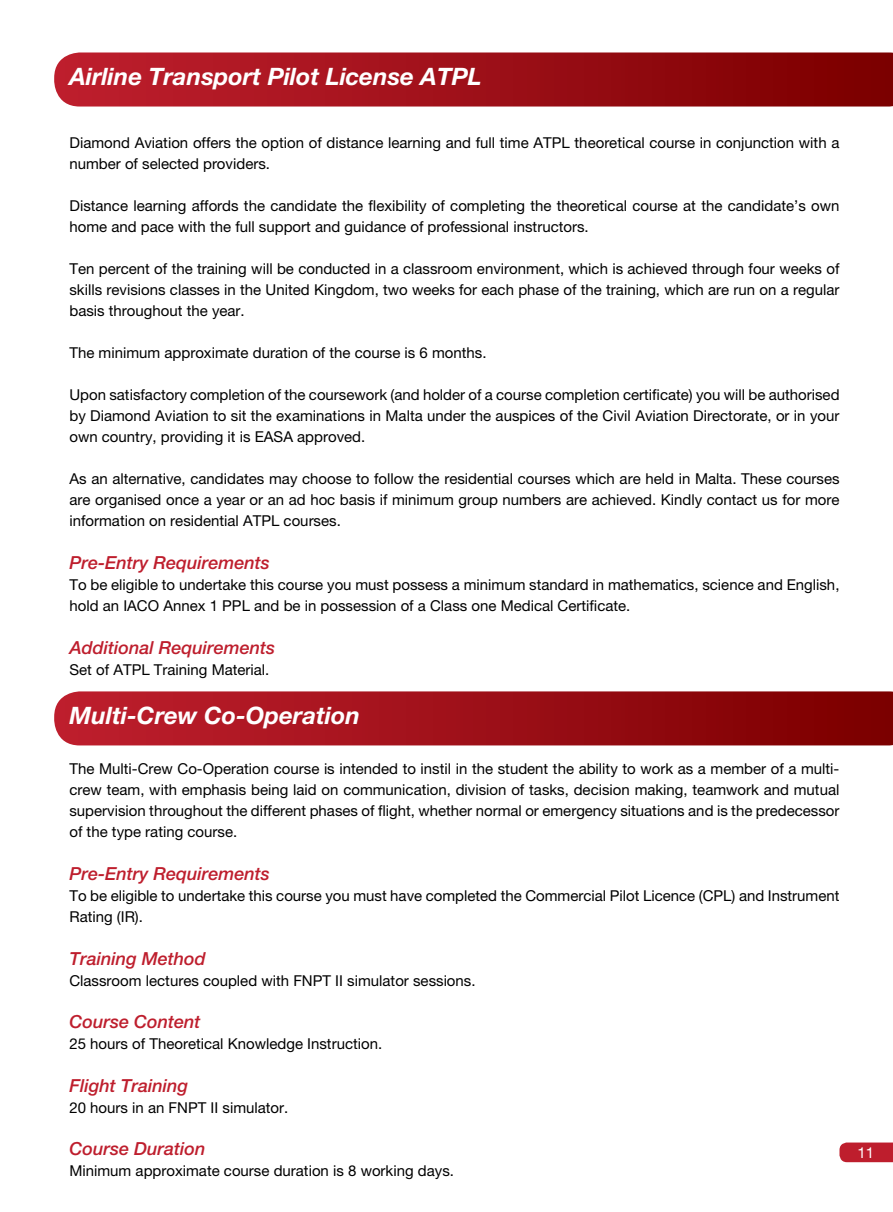
<style>
.page{position:relative;width:893px;height:1212px;background:#fff}
.page>*{position:absolute;margin:0;border:0;box-sizing:border-box;transform-origin:0 0}
.t1{font:italic 700 24px "Helvetica Neue LT Pro";color:#fff}
.t2{font:italic 500 18px "Helvetica Neue LT Pro";color:#be1e2d}
.t3{font:15px/21px "Helvetica Neue LT Pro";color:#000}
.t4{font:15px "Helvetica Neue LT Pro";color:#fff}
</style>
<div class="page">
<svg style="left:839px;top:1142px;width:54px;height:20px"></svg>
<svg style="left:54px;top:52px;width:839px;height:55px;background:#9f141c"></svg>
<svg style="left:54px;top:691px;width:839px;height:54px;background:#9e121a"></svg>
<h1 class="t1" style="left:69px;top:62px;width:414px">Airline Transport Pilot License ATPL</h1>
<p class="t3" style="left:69px;top:132px;width:771px">Diamond Aviation offers the option of distance learning and full time ATPL theoretical course in conjunction with a number of selected providers.</p>
<p class="t3" style="left:69px;top:195px;width:771px">Distance learning affords the candidate the flexibility of completing the theoretical course at the candidate’s own home and pace with the full support and guidance of professional instructors.</p>
<p class="t3" style="left:69px;top:258px;width:772px;text-align:justify">Ten percent of the training will be conducted in a classroom environment, which is achieved through four weeks of skills revisions classes in the United Kingdom, two weeks for each phase of the training, which are run on a regular basis throughout the year.</p>
<p class="t3" style="left:69px;top:342px;width:416px">The minimum approximate duration of the course is 6 months.</p>
<p class="t3" style="left:69px;top:384px;width:772px;text-align:justify">Upon satisfactory completion of the coursework (and holder of a course completion certificate) you will be authorised by Diamond Aviation to sit the examinations in Malta under the auspices of the Civil Aviation Directorate, or in your own country, providing it is EASA approved.</p>
<p class="t3" style="left:69px;top:468px;width:772px;text-align:justify">As an alternative, candidates may choose to follow the residential courses which are held in Malta. These courses are organised once a year or an ad hoc basis if minimum group numbers are achieved. Kindly contact us for more information on residential ATPL courses.</p>
<p class="t2" style="left:69px;top:552px;width:202px">Pre-Entry Requirements</p>
<p class="t3" style="left:69px;top:574px;width:771px">To be eligible to undertake this course you must possess a minimum standard in mathematics, science and English, hold an IACO Annex 1 PPL and be in possession of a Class one Medical Certificate.</p>
<p class="t2" style="left:69px;top:637px;width:207px">Additional Requirements</p>
<p class="t3" style="left:69px;top:659px;width:199px">Set of ATPL Training Material.</p>
<h1 class="t1" style="left:69px;top:701px;width:292px">Multi-Crew Co-Operation</h1>
<p class="t3" style="left:69px;top:758px;width:771px;text-align:justify">The Multi-Crew Co-Operation course is intended to instil in the student the ability to work as a member of a multi&shy;crew team, with emphasis being laid on communication, division of tasks, decision making, teamwork and mutual supervision throughout the different phases of flight, whether normal or emergency situations and is the predecessor of the type rating course.</p>
<p class="t2" style="left:69px;top:863px;width:202px">Pre-Entry Requirements</p>
<p class="t3" style="left:69px;top:885px;width:772px">To be eligible to undertake this course you must have completed the Commercial Pilot Licence (CPL) and Instrument<br>Rating (IR).</p>
<p class="t2" style="left:69px;top:947px;width:138px">Training Method</p>
<p class="t3" style="left:69px;top:969px;width:405px">Classroom lectures coupled with FNPT II simulator sessions.</p>
<p class="t2" style="left:69px;top:1011px;width:133px">Course Content</p>
<p class="t3" style="left:69px;top:1033px;width:312px">25 hours of Theoretical Knowledge Instruction.</p>
<p class="t2" style="left:69px;top:1075px;width:120px">Flight Training</p>
<p class="t3" style="left:69px;top:1097px;width:218px">20 hours in an FNPT II simulator.</p>
<p class="t2" style="left:69px;top:1138px;width:138px">Course Duration</p>
<p class="t3" style="left:69px;top:1160px;width:384px">Minimum approximate course duration is 8 working days.</p>
<p class="t4" style="left:857px;top:1143px;width:18px">11</p>
</div>
